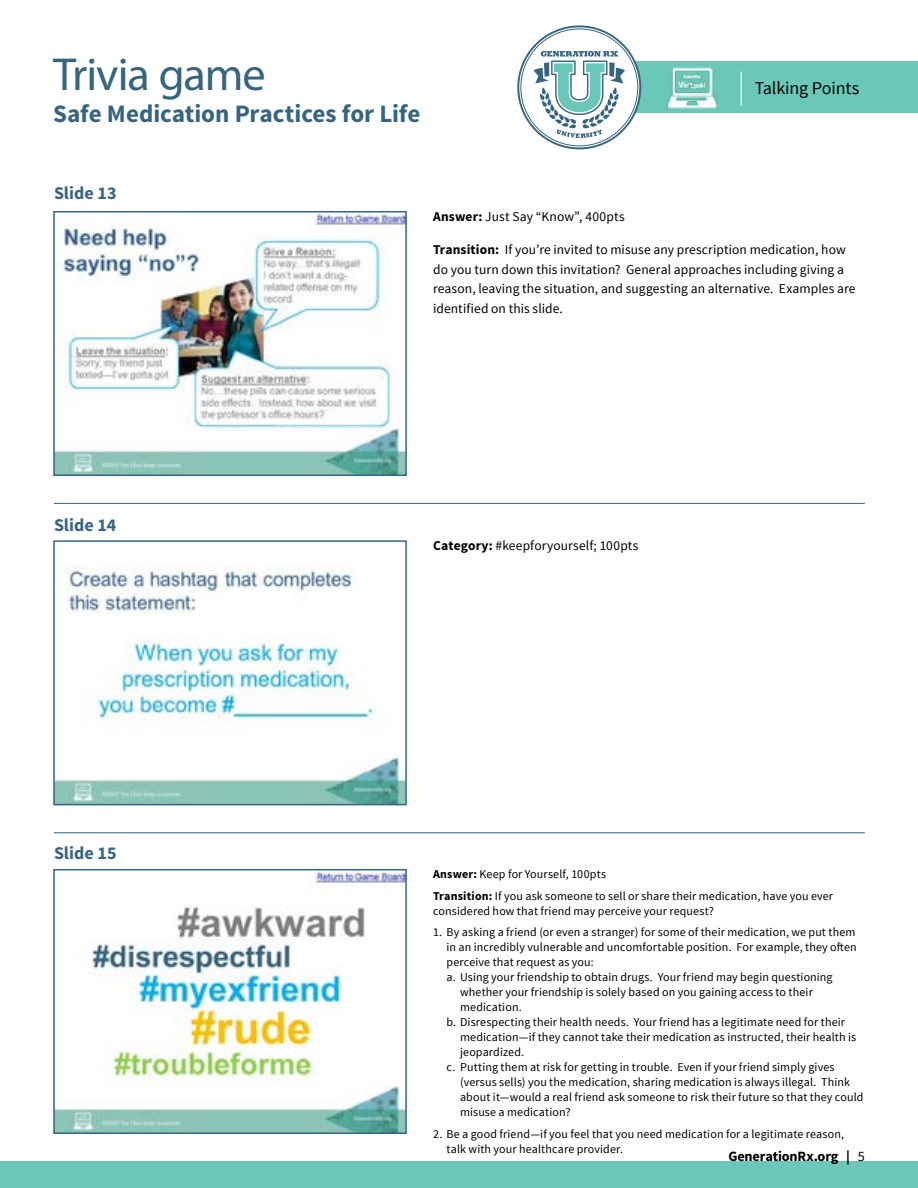
<style>
.page{position:relative;width:918px;height:1188px;background:#fff}
.page>*{position:absolute;margin:0;border:0;box-sizing:border-box;transform-origin:0 0}
.t1{font:46.5px "Myriad Pro";letter-spacing:-.025em;color:#37657f}
.t2{font:700 25.05px "Source Sans Pro";letter-spacing:-.005em;color:#37657f}
.t3{font:700 18px "Source Sans Pro";color:#37657f}
.t4{font:18px "Source Sans Pro";letter-spacing:-.01em;color:#000}
.t5{font:700 14.25px "Source Sans Pro";letter-spacing:-.01em;color:#000}
.t6{font:13.5px/19.5px "Source Sans Pro";letter-spacing:.005em;color:#000}
.t7{font:12px/21.8px "Source Sans Pro";letter-spacing:.01em;color:#000}
.s1{font-weight:700}
.s2{font-weight:400}
</style>
<div class="page">
<div style="left:594px;top:61px;width:324px;height:52px;background:#6bc7b8"></div>
<hr style="left:741px;top:72px;width:1px;height:33px;background:#fff">
<svg style="left:519px;top:27px;width:120px;height:120px"></svg>
<div style="left:517px;top:25px;width:124px;height:124px;border:2px solid #37657f;border-radius:50%"></div>
<svg style="left:534px;top:51px;width:91px;height:87px"></svg>
<img style="left:665px;top:68px;width:52px;height:41px">
<div style="left:0;top:1161px;width:918px;height:27px;background:#6bc7b8"></div>
<img style="left:56px;top:214px;width:348px;height:259px">
<div style="left:53px;top:211px;width:354px;height:265px;border:2px solid #37657f"></div>
<hr style="left:54px;top:503px;width:811px;height:1px;background:#37657f">
<img style="left:56px;top:565px;width:348px;height:237px">
<div style="left:53px;top:540px;width:354px;height:265px;border:2px solid #37657f"></div>
<hr style="left:54px;top:832px;width:811px;height:1px;background:#37657f">
<img style="left:56px;top:872px;width:348px;height:259px">
<div style="left:53px;top:869px;width:354px;height:265px;border:2px solid #37657f"></div>
<h1 class="t1" style="left:53px;top:46px;width:214px">Trivia game</h1>
<h2 class="t2" style="left:53px;top:98px;width:369px">Safe Medication Practices for Life</h2>
<h3 class="t4" style="left:755px;top:77px;width:106px">Talking Points</h3>
<h3 class="t3" style="left:54px;top:181px;width:64px">Slide 13</h3>
<p class="t6" style="left:433px;top:207px;width:193px"><span class="s1">Answer:</span> Just Say “Know”, 400pts</p>
<p class="t6" style="left:433px;top:240px;width:424px"><span class="s1">Transition:</span> If you’re invited to misuse any prescription medication, how do you turn down this invitation? General approaches including giving a reason, leaving the situation, and suggesting an alternative. Examples are identified on this slide.</p>
<h3 class="t3" style="left:54px;top:513px;width:64px">Slide 14</h3>
<p class="t6" style="left:433px;top:536px;width:207px"><span class="s1">Category:</span> #keepforyourself; 100pts</p>
<h3 class="t3" style="left:54px;top:842px;width:64px">Slide 15</h3>
<p class="t7" style="left:433px;top:863px;width:402px"><span class="s1">Answer:</span> Keep for Yourself, 100pts<br><span class="s1">Transition:</span> If you ask someone to sell or share their medication, have you ever</p>
<p class="t7" style="left:433px;top:900px;width:282px">considered how that friend may perceive your request?</p>
<p class="t7" style="left:433px;top:922px;width:424px">1. By asking a friend (or even a stranger) for some of their medication, we put them</p>
<p class="t7" style="left:447px;top:937px;width:412px">in an incredibly vulnerable and uncomfortable position. For example, they often</p>
<p class="t7" style="left:447px;top:952px;width:149px">perceive that request as you:</p>
<p class="t7" style="left:447px;top:967px;width:388px">a. Using your friendship to obtain drugs. Your friend may begin questioning</p>
<p class="t7" style="left:460px;top:982px;width:354px">whether your friendship is solely based on you gaining access to their</p>
<p class="t7" style="left:460px;top:997px;width:63px">medication.</p>
<p class="t7" style="left:447px;top:1012px;width:400px">b. Disrespecting their health needs. Your friend has a legitimate need for their</p>
<p class="t7" style="left:460px;top:1027px;width:398px">medication—if they cannot take their medication as instructed, their health is</p>
<p class="t7" style="left:460px;top:1042px;width:66px">jeopardized.</p>
<p class="t7" style="left:447px;top:1057px;width:390px">c. Putting them at risk for getting in trouble. Even if your friend simply gives</p>
<p class="t7" style="left:460px;top:1072px;width:391px">(versus sells) you the medication, sharing medication is always illegal. Think</p>
<p class="t7" style="left:460px;top:1087px;width:405px">about it—would a real friend ask someone to risk their future so that they could</p>
<p class="t7" style="left:460px;top:1102px;width:112px">misuse a medication?</p>
<p class="t7" style="left:447px;top:1127px;width:399px;line-height:15px;text-indent:-14px">2. Be a good friend—if you feel that you need medication for a legitimate reason, talk with your healthcare provider.</p>
<p class="t5" style="left:728px;top:1147px;width:138px">GenerationRx.org | <span class="s2">5</span></p>
</div>
